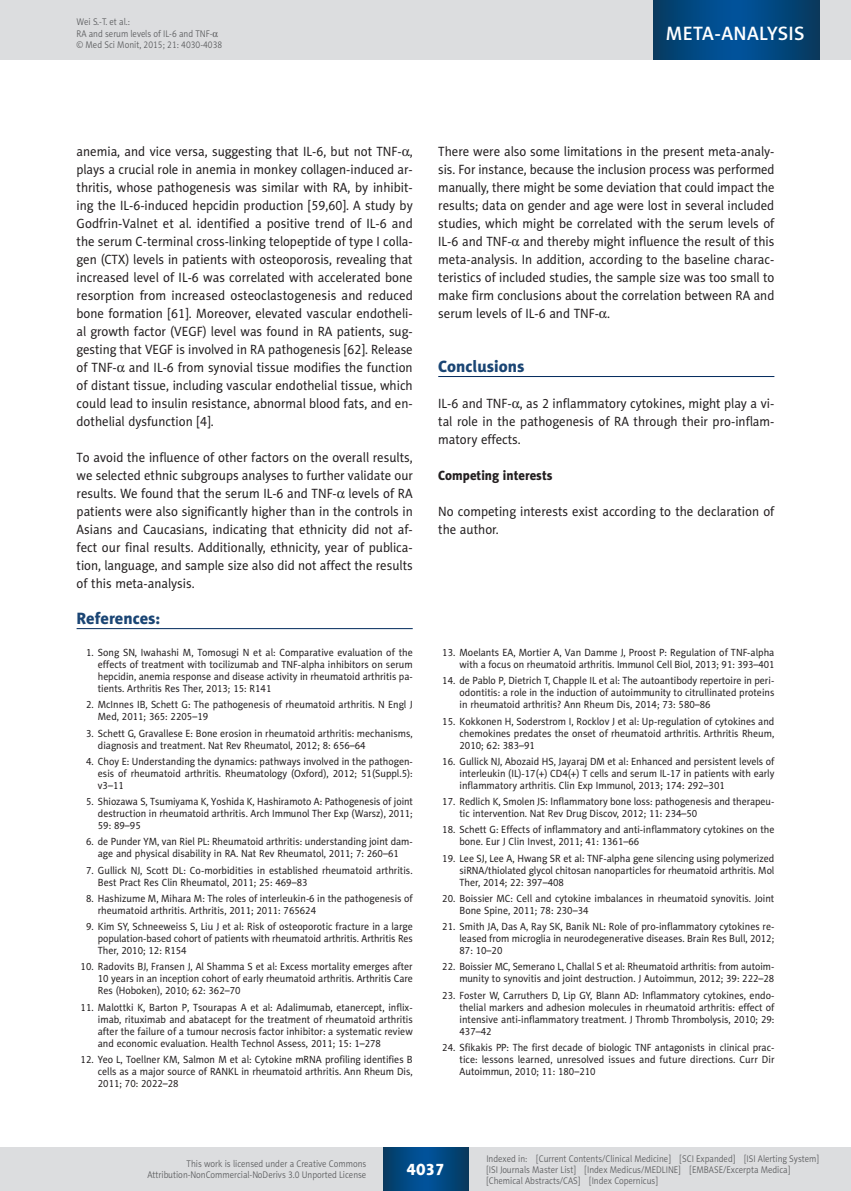
<style>
.page{position:relative;width:851px;height:1191px;background:#fff}
.page>*{position:absolute;margin:0;border:0;box-sizing:border-box;transform-origin:0 0}
.t1{font:19.5px "Naomi Sans EFN Medium";letter-spacing:.01em;color:#fff}
.MSM_Headline_1{font:16.5px "Naomi Sans EFN Heavy";color:#1a4574}
.MSM_Referencje_Tytul{font:16.5px "Naomi Sans EFN Heavy";color:#1a4574}
.t2{font:16.5px "Naomi Sans EFN Heavy";color:#fff}
.MSM_Body{font:13.5px/18px "Naomi Sans EFN";color:#231f20;text-align:justify;scale:.95 1}
.MSM_Headline_2{font:13.5px "Naomi Sans EFN Heavy";color:#231f20;scale:.95 1}
.MSM_Referencje_punkt{font:10.5px/12px "Naomi Sans EFN";color:#231f20;text-align:justify;scale:.95 1}
.MSM_Referencje_punkt-2{font:10.5px/12px "Naomi Sans EFN";color:#231f20;text-align:justify;scale:.94 1}
.t3{font:9.75px/11.2px "Naomi Sans EFN Light";color:#57585a;scale:.9 1}
.s1{font-family:"Standard Sym L"}
</style>
<div class="page">
<hr style="left:438px;top:376px;width:336px;height:1px;background:#00295c">
<hr style="left:77px;top:628px;width:335px;height:1px;background:#00295c">
<div style="left:0;top:1148px;width:850px;height:43px;background:#dcdddf"></div>
<svg style="left:383px;top:1147px;width:85px;height:43px;background:#02477e"></svg>
<div style="left:0;top:0;width:850px;height:60px;background:#dcdddf"></div>
<svg style="left:653px;top:0;width:166px;height:60px;background:#02477e"></svg>
<p class="t3" style="left:77px;top:16px;width:163px">Wei S.-T. et al.:<br>RA and serum levels of IL-6 and TNF-<span class="s1">a </span>© Med Sci Monit, 2015; 21: 4030-4038</p>
<h1 class="t1" style="left:665px;top:22px;width:140px">META-ANALYSIS</h1>
<p class="MSM_Body" style="left:77px;top:142px;width:355px">anemia, and vice versa, suggesting that IL-6, but not TNF-<span class="s1">a</span>, plays a crucial role in anemia in monkey collagen-induced ar&shy;thritis, whose pathogenesis was similar with RA, by inhibit&shy;ing the IL-6-induced hepcidin production [59,60]. A study by Godfrin-Valnet et al. identified a positive trend of IL-6 and the serum C-terminal cross-linking telopeptide of type I colla&shy;gen (CTX) levels in patients with osteoporosis, revealing that increased level of IL-6 was correlated with accelerated bone resorption from increased osteoclastogenesis and reduced bone formation [61]. Moreover, elevated vascular endotheli&shy;al growth factor (VEGF) level was found in RA patients, sug&shy;gesting that VEGF is involved in RA pathogenesis [62]. Release of TNF-<span class="s1">a</span> and IL-6 from synovial tissue modifies the function of distant tissue, including vascular endothelial tissue, which could lead to insulin resistance, abnormal blood fats, and en&shy;dothelial dysfunction [4].</p>
<p class="MSM_Body" style="left:77px;top:448px;width:355px">To avoid the influence of other factors on the overall results, we selected ethnic subgroups analyses to further validate our results. We found that the serum IL-6 and TNF-<span class="s1">a</span> levels of RA patients were also significantly higher than in the controls in Asians and Caucasians, indicating that ethnicity did not af&shy;fect our final results. Additionally, ethnicity, year of publica&shy;tion, language, and sample size also did not affect the results of this meta-analysis.</p>
<p class="MSM_Referencje_Tytul" style="left:77px;top:608px;width:85px">References:</p>
<p class="MSM_Referencje_punkt" style="left:98px;top:646px;width:333px;text-indent:-12px">1. Song SN, Iwahashi M, Tomosugi N et al: Comparative evaluation of the effects of treatment with tocilizumab and TNF-alpha inhibitors on serum hepcidin, anemia response and disease activity in rheumatoid arthritis pa&shy;tients. Arthritis Res Ther, 2013; 15: R141</p>
<p class="MSM_Referencje_punkt" style="left:98px;top:699px;width:333px;text-indent:-12px">2. McInnes IB, Schett G: The pathogenesis of rheumatoid arthritis. N Engl J<br>Med, 2011; 365: 2205–19</p>
<p class="MSM_Referencje_punkt" style="left:98px;top:727px;width:333px;text-indent:-12px">3. Schett G, Gravallese E: Bone erosion in rheumatoid arthritis: mechanisms, diagnosis and treatment. Nat Rev Rheumatol, 2012; 8: 656–64</p>
<p class="MSM_Referencje_punkt" style="left:98px;top:755px;width:333px;text-indent:-12px">4. Choy E: Understanding the dynamics: pathways involved in the pathogen&shy;esis of rheumatoid arthritis. Rheumatology (Oxford), 2012; 51(Suppl.5): v3–11</p>
<p class="MSM_Referencje_punkt-2" style="left:98px;top:795px;width:336px;text-indent:-12px">5. Shiozawa S, Tsumiyama K, Yoshida K, Hashiramoto A: Pathogenesis of joint destruction in rheumatoid arthritis. Arch Immunol Ther Exp (Warsz), 2011; 59: 89–95</p>
<p class="MSM_Referencje_punkt-2" style="left:86px;top:836px;width:349px;text-align:center">6. de Punder YM, van Riel PL: Rheumatoid arthritis: understanding joint dam&shy;age and physical disability in RA. Nat Rev Rheumatol, 2011; 7: 260–61</p>
<p class="MSM_Referencje_punkt" style="left:98px;top:864px;width:333px;text-indent:-12px">7. Gullick NJ, Scott DL: Co-morbidities in established rheumatoid arthritis.<br>Best Pract Res Clin Rheumatol, 2011; 25: 469–83</p>
<p class="MSM_Referencje_punkt" style="left:98px;top:892px;width:333px;text-indent:-12px">8. Hashizume M, Mihara M: The roles of interleukin-6 in the pathogenesis of rheumatoid arthritis. Arthritis, 2011; 2011: 765624</p>
<p class="MSM_Referencje_punkt" style="left:98px;top:920px;width:333px;text-indent:-12px">9. Kim SY, Schneeweiss S, Liu J et al: Risk of osteoporotic fracture in a large population-based cohort of patients with rheumatoid arthritis. Arthritis Res Ther, 2010; 12: R154</p>
<p class="MSM_Referencje_punkt" style="left:98px;top:961px;width:333px;text-indent:-17px">10. Radovits BJ, Fransen J, Al Shamma S et al: Excess mortality emerges after 10 years in an inception cohort of early rheumatoid arthritis. Arthritis Care Res (Hoboken), 2010; 62: 362–70</p>
<p class="MSM_Referencje_punkt" style="left:98px;top:1001px;width:333px;text-indent:-17px">11. Malottki K, Barton P, Tsourapas A et al: Adalimumab, etanercept, inflix&shy;imab, rituximab and abatacept for the treatment of rheumatoid arthritis after the failure of a tumour necrosis factor inhibitor: a systematic review and economic evaluation. Health Technol Assess, 2011; 15: 1–278</p>
<p class="MSM_Referencje_punkt" style="left:98px;top:1053px;width:333px;text-indent:-17px">12. Yeo L, Toellner KM, Salmon M et al: Cytokine mRNA profiling identifies B cells as a major source of RANKL in rheumatoid arthritis. Ann Rheum Dis, 2011; 70: 2022–28</p>
<p class="MSM_Body" style="left:438px;top:142px;width:355px">There were also some limitations in the present meta-analy&shy;sis. For instance, because the inclusion process was performed manually, there might be some deviation that could impact the results; data on gender and age were lost in several included studies, which might be correlated with the serum levels of IL-6 and TNF-<span class="s1">a</span> and thereby might influence the result of this meta-analysis. In addition, according to the baseline charac&shy;teristics of included studies, the sample size was too small to make firm conclusions about the correlation between RA and serum levels of IL-6 and TNF-<span class="s1">a</span>.</p>
<p class="MSM_Headline_1" style="left:438px;top:356px;width:88px">Conclusions</p>
<p class="MSM_Body" style="left:438px;top:394px;width:355px">IL-6 and TNF-<span class="s1">a</span>, as 2 inflammatory cytokines, might play a vi&shy;tal role in the pathogenesis of RA through their pro-inflam&shy;matory effects.</p>
<p class="MSM_Headline_2" style="left:438px;top:467px;width:122px">Competing interests</p>
<p class="MSM_Body" style="left:438px;top:502px;width:355px">No competing interests exist according to the declaration of the author.</p>
<p class="MSM_Referencje_punkt" style="left:442px;top:646px;width:351px;text-align:right">13. Moelants EA, Mortier A, Van Damme J, Proost P: Regulation of TNF-alpha with a focus on rheumatoid arthritis. Immunol Cell Biol, 2013; 91: 393–401</p>
<p class="MSM_Referencje_punkt" style="left:459px;top:675px;width:333px;text-indent:-17px">14. de Pablo P, Dietrich T, Chapple IL et al: The autoantibody repertoire in peri&shy;odontitis: a role in the induction of autoimmunity to citrullinated proteins in rheumatoid arthritis? Ann Rheum Dis, 2014; 73: 580–86</p>
<p class="MSM_Referencje_punkt" style="left:459px;top:715px;width:333px;text-indent:-17px">15. Kokkonen H, Soderstrom I, Rocklov J et al: Up-regulation of cytokines and chemokines predates the onset of rheumatoid arthritis. Arthritis Rheum, 2010; 62: 383–91</p>
<p class="MSM_Referencje_punkt" style="left:459px;top:755px;width:333px;text-indent:-17px">16. Gullick NJ, Abozaid HS, Jayaraj DM et al: Enhanced and persistent levels of interleukin (IL)-17(+) CD4(+) T cells and serum IL-17 in patients with early inflammatory arthritis. Clin Exp Immunol, 2013; 174: 292–301</p>
<p class="MSM_Referencje_punkt" style="left:459px;top:795px;width:333px;text-indent:-17px">17. Redlich K, Smolen JS: Inflammatory bone loss: pathogenesis and therapeu&shy;tic intervention. Nat Rev Drug Discov, 2012; 11: 234–50</p>
<p class="MSM_Referencje_punkt" style="left:459px;top:824px;width:333px;text-indent:-17px">18. Schett G: Effects of inflammatory and anti-inflammatory cytokines on the bone. Eur J Clin Invest, 2011; 41: 1361–66</p>
<p class="MSM_Referencje_punkt" style="left:459px;top:852px;width:333px;text-indent:-17px">19. Lee SJ, Lee A, Hwang SR et al: TNF-alpha gene silencing using polymerized siRNA/thiolated glycol chitosan nanoparticles for rheumatoid arthritis. Mol Ther, 2014; 22: 397–408</p>
<p class="MSM_Referencje_punkt" style="left:459px;top:892px;width:333px;text-indent:-17px">20. Boissier MC: Cell and cytokine imbalances in rheumatoid synovitis. Joint<br>Bone Spine, 2011; 78: 230–34</p>
<p class="MSM_Referencje_punkt" style="left:459px;top:920px;width:333px;text-indent:-17px">21. Smith JA, Das A, Ray SK, Banik NL: Role of pro-inflammatory cytokines re&shy;leased from microglia in neurodegenerative diseases. Brain Res Bull, 2012; 87: 10–20</p>
<p class="MSM_Referencje_punkt-2" style="left:442px;top:961px;width:355px;text-align:right">22. Boissier MC, Semerano L, Challal S et al: Rheumatoid arthritis: from autoim&shy;munity to synovitis and joint destruction. J Autoimmun, 2012; 39: 222–28</p>
<p class="MSM_Referencje_punkt" style="left:459px;top:989px;width:333px;text-indent:-17px">23. Foster W, Carruthers D, Lip GY, Blann AD: Inflammatory cytokines, endo&shy;thelial markers and adhesion molecules in rheumatoid arthritis: effect of intensive anti-inflammatory treatment. J Thromb Thrombolysis, 2010; 29:<br>437–42</p>
<p class="MSM_Referencje_punkt" style="left:459px;top:1041px;width:333px;text-indent:-17px">24. Sfikakis PP: The first decade of biologic TNF antagonists in clinical prac&shy;tice: lessons learned, unresolved issues and future directions. Curr Dir Autoimmun, 2010; 11: 180–210</p>
<p class="t3" style="left:147px;top:1158px;width:245px;text-align:right">This work is licensed under a Creative Commons<br>Attribution-NonCommercial-NoDerivs 3.0 Unported License</p>
<h2 class="t2" style="left:406px;top:1159px;width:40px">4037</h2>
<p class="t3" style="left:486px;top:1152px;width:371px">Indexed in: [Current Contents/Clinical Medicine] [SCI Expanded] [ISI Alerting System] [ISI Journals Master List] [Index Medicus/MEDLINE] [EMBASE/Excerpta Medica] [Chemical Abstracts/CAS] [Index Copernicus]</p>
</div>
